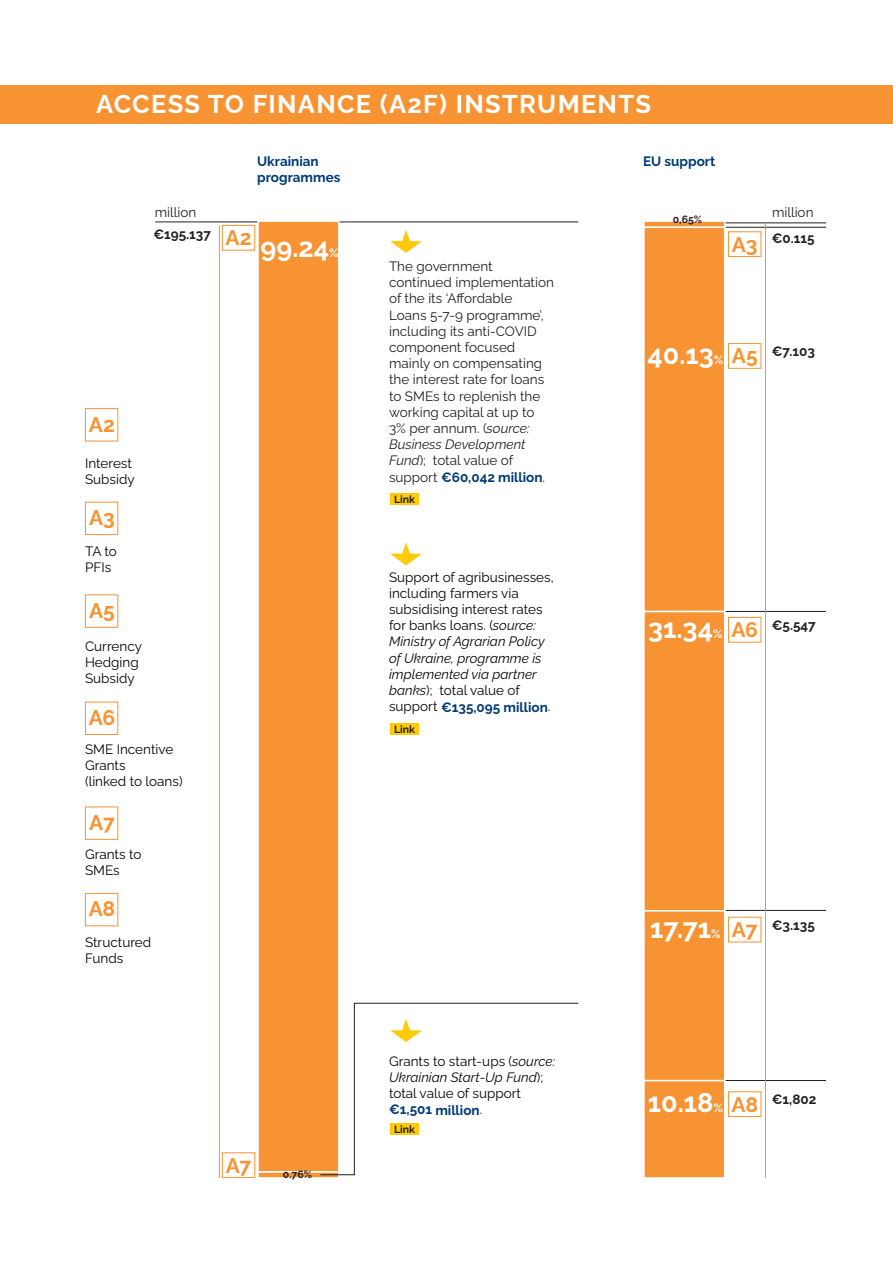
<style>
.page{position:relative;width:893px;height:1263px;background:#fff}
.page>*{position:absolute;margin:0;border:0;box-sizing:border-box;transform-origin:0 0}
.t1{font:27px "Raleway v 4020 Bold";color:#fff}
.t2{font:25.5px "Raleway v 4020 Bold";letter-spacing:.05em;color:#fff}
.t3{font:21px "Raleway v 4020 Bold";letter-spacing:-.01em;color:#f79332}
.BODY_2{font:13.5px/16.2px "Raleway v 4020 Regular";color:#040503}
.t4{font:13.5px/16.2px "Raleway v 4020 Regular";color:#231f20}
.t5{font:13.5px "Raleway v 4020 Bold";color:#231f20}
.BODY_2-2{font:13.5px/16.2px "Raleway v 4020 Bold";color:#003b75}
.t6{font:12px "Raleway v 4020 Bold";color:#fff}
.t7{font:10.5px "Raleway v 4020 Bold";color:#231f20}
.s1{font-family:"Raleway v 4020 Italic"}
.s2{font-family:"Raleway v 4020 Bold";color:#003b75}
</style>
<div class="page">
<hr style="left:645px;top:227px;width:181px;height:1px;background:#231f20">
<hr style="left:645px;top:222px;width:181px;height:1px;background:#231f20">
<hr style="left:645px;top:611px;width:181px;height:1px;background:#231f20">
<hr style="left:155px;top:222px;width:181px;height:1px;background:#231f20">
<hr style="left:338px;top:222px;width:240px;height:1px;background:#231f20">
<hr style="left:645px;top:910px;width:181px;height:1px;background:#231f20">
<hr style="left:645px;top:1080px;width:181px;height:1px;background:#231f20">
<div style="left:0;top:85px;width:893px;height:38px;background:#f79332"></div>
<svg style="left:644px;top:221px;width:81px;height:6px"></svg>
<div style="left:643px;top:227px;width:82px;height:385px;background:#f79332;border:2px solid #fff"></div>
<div style="left:643px;top:611px;width:82px;height:300px;background:#f79332;border:2px solid #fff"></div>
<div style="left:643px;top:910px;width:82px;height:171px;background:#f79332;border:2px solid #fff"></div>
<div style="left:643px;top:1080px;width:82px;height:99px;background:#f79332;border:2px solid #fff"></div>
<svg style="left:258px;top:1173px;width:82px;height:5px"></svg>
<div style="left:256px;top:221px;width:84px;height:952px;background:#f79332"></div>
<div style="left:85px;top:806px;width:33px;height:34px;border:1px solid #f79332"></div>
<div style="left:85px;top:893px;width:33px;height:33px;border:1px solid #f79332"></div>
<div style="left:85px;top:408px;width:33px;height:33px;border:1px solid #f79332"></div>
<div style="left:85px;top:502px;width:33px;height:33px;border:1px solid #f79332"></div>
<div style="left:85px;top:594px;width:33px;height:34px;border:1px solid #f79332"></div>
<div style="left:85px;top:702px;width:33px;height:33px;border:1px solid #f79332"></div>
<hr style="left:765px;top:222px;width:1px;height:956px;background:#f79332">
<hr style="left:219px;top:225px;width:1px;height:953px;background:#f79332">
<div style="left:728px;top:1091px;width:33px;height:26px;background:#fff;border:1px solid #f79332"></div>
<div style="left:728px;top:917px;width:33px;height:25px;background:#fff;border:1px solid #f79332"></div>
<div style="left:728px;top:617px;width:33px;height:25px;background:#fff;border:1px solid #f79332"></div>
<div style="left:728px;top:343px;width:33px;height:26px;background:#fff;border:1px solid #f79332"></div>
<div style="left:222px;top:1152px;width:33px;height:26px;background:#fff;border:1px solid #f79332"></div>
<div style="left:728px;top:231px;width:33px;height:26px;background:#fff;border:1px solid #f79332"></div>
<div style="left:222px;top:225px;width:33px;height:26px;background:#fff;border:1px solid #f79332"></div>
<div style="left:391px;top:493px;width:28px;height:12px;background:#feca0a"></div>
<div style="left:391px;top:723px;width:28px;height:12px;background:#feca0a"></div>
<svg style="left:390px;top:230px;width:32px;height:23px"></svg>
<svg style="left:390px;top:542px;width:32px;height:23px"></svg>
<svg style="left:320px;top:1002px;width:259px;height:173px"></svg>
<p class="t2" style="left:96px;top:84px;width:556px">ACCESS TO FINANCE (A2F) INSTRUMENTS</p>
<p class="BODY_2-2" style="left:257px;top:152px;width:85px">Ukrainian programmes</p>
<p class="BODY_2-2" style="left:643px;top:152px;width:74px">EU support</p>
<p class="t3" style="left:89px;top:408px;width:27px">A2</p>
<p class="BODY_2" style="left:85px;top:453px;width:51px">Interest<br>Subsidy</p>
<p class="t3" style="left:89px;top:501px;width:27px">A3</p>
<p class="BODY_2" style="left:85px;top:542px;width:33px">TA to<br>PFIs</p>
<p class="t3" style="left:89px;top:594px;width:27px">A5</p>
<p class="BODY_2" style="left:85px;top:636px;width:58px">Currency<br>Hedging<br>Subsidy</p>
<p class="t3" style="left:89px;top:701px;width:28px">A6</p>
<p class="t4" style="left:155px;top:203px;width:43px">million</p>
<p class="t4" style="left:772px;top:203px;width:43px">million</p>
<p class="t7" style="left:673px;top:212px;width:31px">0,65%</p>
<p class="t5" style="left:153px;top:224px;width:59px">€195.137</p>
<p class="t5" style="left:772px;top:227px;width:44px">€0.115</p>
<p class="t3" style="left:226px;top:221px;width:27px">A2</p>
<p class="t3" style="left:732px;top:228px;width:27px">A3</p>
<p class="t1" style="left:261px;top:226px;width:70px">99.24</p>
<p class="t6" style="left:329px;top:243px;width:11px">%</p>
<p class="t4" style="left:389px;top:257px;width:166px">The government continued implementation of the its ‘Affordable<br>Loans 5-7-9 programme’, including its anti-COVID component focused mainly on compensating the interest rate for loans to SMEs to replenish the working capital at up to<br>3% per annum. (<span class="s1">source:<br>Business Development<br>Fund</span>); total value of support <span class="s2">€60,042 million</span>.</p>
<p class="t5" style="left:772px;top:341px;width:45px">€7.103</p>
<p class="t1" style="left:647px;top:334px;width:68px">40.13</p>
<p class="t6" style="left:714px;top:351px;width:11px">%</p>
<p class="t3" style="left:732px;top:340px;width:27px">A5</p>
<p class="t7" style="left:394px;top:491px;width:23px">Link</p>
<p class="BODY_2" style="left:389px;top:567px;width:166px">Support of agribusinesses, including farmers via subsidising interest rates for banks loans. (<span class="s1">source:<br>Ministry of Agrarian Policy of Ukraine, programme is implemented via partner banks</span>); total value of support <span class="s2">€135,095 million</span>.</p>
<p class="t7" style="left:394px;top:721px;width:23px">Link</p>
<p class="t1" style="left:648px;top:608px;width:66px">31.34</p>
<p class="t6" style="left:713px;top:624px;width:11px">%</p>
<p class="t3" style="left:731px;top:613px;width:28px">A6</p>
<p class="t5" style="left:772px;top:615px;width:46px">€5.547</p>
<p class="BODY_2" style="left:85px;top:740px;width:99px">SME Incentive<br>Grants<br>(linked to loans)</p>
<p class="t3" style="left:89px;top:806px;width:27px">A7</p>
<p class="BODY_2" style="left:85px;top:845px;width:58px">Grants to<br>SMEs</p>
<p class="t3" style="left:89px;top:893px;width:28px">A8</p>
<p class="BODY_2" style="left:85px;top:932px;width:68px">Structured<br>Funds</p>
<p class="t3" style="left:226px;top:1149px;width:27px">A7</p>
<p class="t7" style="left:283px;top:1166px;width:31px">0.76%</p>
<p class="BODY_2" style="left:389px;top:1051px;width:168px">Grants to start-ups (<span class="s1">source:<br>Ukrainian Start-Up Fund</span>); total value of support <span class="s2">€1,501 million</span>.</p>
<p class="t7" style="left:394px;top:1121px;width:23px">Link</p>
<p class="t1" style="left:650px;top:907px;width:63px">17.71</p>
<p class="t6" style="left:711px;top:924px;width:11px">%</p>
<p class="t3" style="left:732px;top:913px;width:27px">A7</p>
<p class="t5" style="left:772px;top:914px;width:45px">€3.135</p>
<p class="t1" style="left:648px;top:1082px;width:67px">10.18</p>
<p class="t6" style="left:713px;top:1099px;width:11px">%</p>
<p class="t3" style="left:731px;top:1088px;width:28px">A8</p>
<p class="t5" style="left:772px;top:1089px;width:46px">€1,802</p>
</div>
